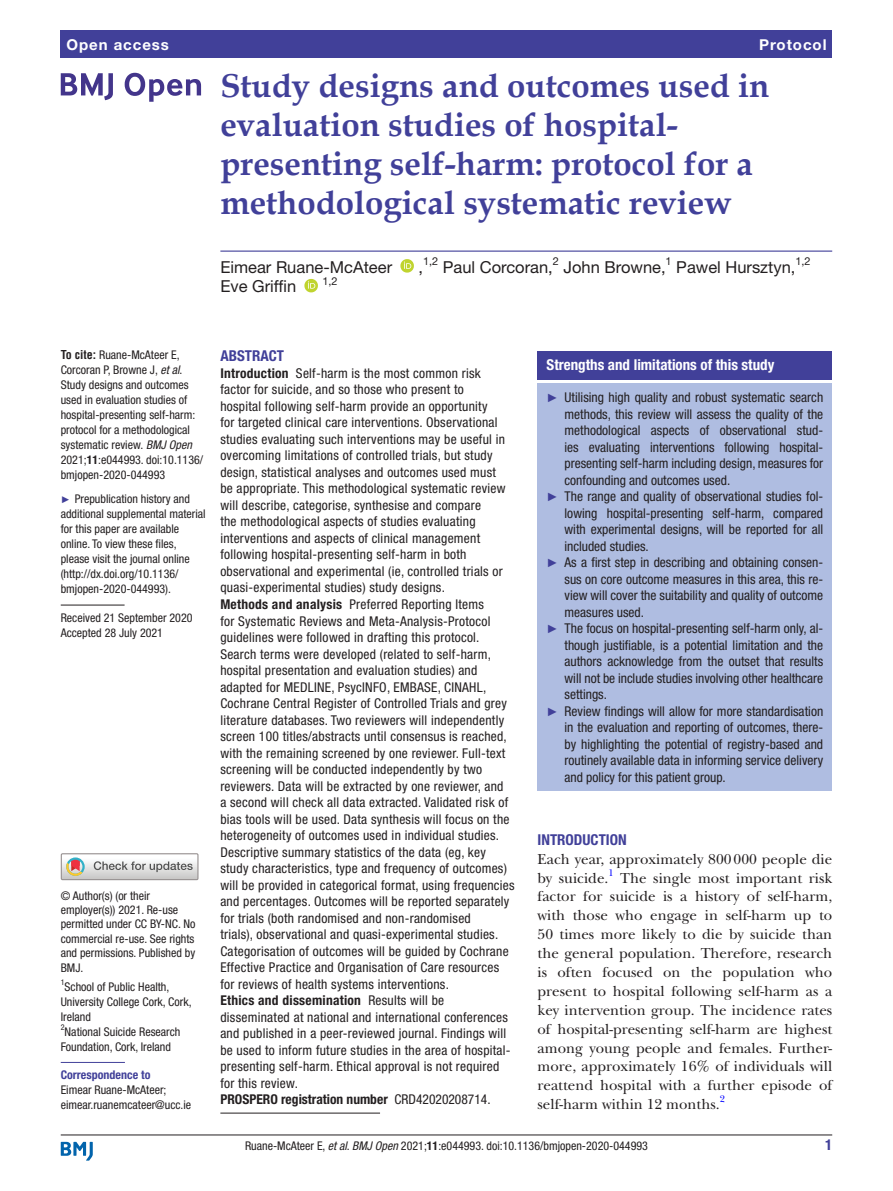
<style>
.page{position:relative;width:893px;height:1191px;background:#fff}
.page>*{position:absolute;margin:0;border:0;box-sizing:border-box;transform-origin:0 0}
.t1{font:700 33px/39px "Book Antiqua";color:#414099}
.t2{font:16.5px "Helvetica Neue LT Std";color:#231f20}
.t3{font:15px/18.9px "New Baskerville";color:#231f20;text-align:justify}
.t4{font:700 condensed 15px "Helvetica Neue LT Std";color:#fff}
.t5{font:700 condensed 15px "Helvetica Neue LT Std";color:#414099}
.t6{font:700 15px "Helvetica Neue LT Std";letter-spacing:.065em;color:#fff}
.t7{font:condensed 13.5px/16.5px "Helvetica Neue LT Std";letter-spacing:.02em;color:#231f20}
.t8{font:condensed 13.5px "Helvetica Neue LT Std";color:#231f20}
.t9{font:condensed 12px/15px "Helvetica Neue LT Std";color:#231f20}
.t10{font:700 condensed 12px "Helvetica Neue LT Std";color:#414099}
.t11{font:10.95px "Helvetica Neue LT Std";color:#231f20}
.t12{font:condensed 7.95px "Helvetica Neue LT Std";color:#231f20}
.s1{font-family:"Helvetica LT Std";font-weight:700}
.s2{font-style:italic}
.s3{font-weight:700}
.s4{font-family:"Arial";font-stretch:normal;font-size:9.75px;color:#414099}
.s5{font-family:"Arial";font-stretch:normal;font-size:12px;color:#414099}
</style>
<div class="page">
<hr style="left:61px;top:1134px;width:771px;height:1px;background:#231f20">
<svg style="left:61px;top:1141px;width:32px;height:19px"></svg>
<div style="left:61px;top:31px;width:771px;height:27px;background:#414099"></div>
<hr style="left:220px;top:250px;width:612px;height:2px;background:#414099">
<svg style="left:400px;top:259px;width:14px;height:14px"></svg>
<svg style="left:304px;top:279px;width:14px;height:13px"></svg>
<hr style="left:61px;top:604px;width:64px;height:1px;background:#231f20">
<hr style="left:61px;top:1062px;width:64px;height:1px;background:#414099">
<svg style="left:61px;top:73px;width:52px;height:27px"></svg>
<svg style="left:125px;top:73px;width:76px;height:29px"></svg>
<div style="left:61px;top:853px;width:138px;height:27px;border:1px solid #969090"></div>
<svg style="left:61px;top:853px;width:137px;height:26px"></svg>
<hr style="left:220px;top:1112px;width:160px;height:1px;background:#231f20">
<div style="left:538px;top:351px;width:294px;height:28px;background:#414099"></div>
<div style="left:538px;top:383px;width:294px;height:408px;background:#afbde1"></div>
<p class="t6" style="left:66px;top:35px;width:104px">Open access</p>
<p class="t6" style="left:759px;top:35px;width:69px">Protocol</p>
<h1 class="t1" style="left:220px;top:66px;width:550px">Study designs and outcomes used in evaluation studies of hospital&shy;presenting self-harm: protocol for a methodological systematic review</h1>
<p class="t2" style="left:220px;top:257px;width:173px">Eimear Ruane-McAteer</p>
<p class="t2" style="left:418px;top:257px;width:6px">,</p>
<p class="t11" style="left:423px;top:255px;width:17px">1,2</p>
<p class="t2" style="left:443px;top:257px;width:112px">Paul Corcoran,</p>
<p class="t11" style="left:553px;top:255px;width:8px">2</p>
<p class="t2" style="left:564px;top:257px;width:104px">John Browne,</p>
<p class="t11" style="left:666px;top:255px;width:8px">1</p>
<p class="t2" style="left:676px;top:257px;width:121px">Pawel Hursztyn,</p>
<p class="t11" style="left:795px;top:255px;width:17px">1,2</p>
<p class="t2" style="left:220px;top:277px;width:77px">Eve Griffin</p>
<p class="t11" style="left:322px;top:274px;width:17px">1,2</p>
<p class="t9" style="left:61px;top:347px;width:144px"><span class="s1">To cite:</span> Ruane-McAteer E,<br>Corcoran P, Browne J, <span class="s2">et al</span>.<br>Study designs and outcomes used in evaluation studies of hospital-presenting self-harm: protocol for a methodological systematic review. <span class="s2">BMJ Open<br></span>2021;<span class="s3">11</span>:e044993. doi:10.1136/ bmjopen-2020-044993</p>
<p class="t9" style="left:61px;top:491px;width:146px"><span class="s4">►</span> Prepublication history and additional supplemental material for this paper are available online. To view these files, please visit the journal online (http://dx.doi.org/10.1136/ bmjopen-2020-044993).</p>
<p class="t9" style="left:61px;top:610px;width:133px">Received 21 September 2020<br>Accepted 28 July 2021</p>
<p class="t9" style="left:61px;top:888px;width:136px;line-height:14.4px">© Author(s) (or their employer(s)) 2021. Re-use permitted under CC BY-NC. No commercial re-use. See rights and permissions. Published by<br>BMJ.</p>
<p class="t12" style="left:61px;top:978px;width:5px">1</p>
<p class="t9" style="left:61px;top:979px;width:132px;text-indent:4px">School of Public Health,<br>University College Cork, Cork,<br>Ireland<br><sup>2</sup>National Suicide Research<br>Foundation, Cork, Ireland</p>
<p class="t10" style="left:61px;top:1067px;width:91px">Correspondence to</p>
<p class="t9" style="left:61px;top:1082px;width:132px">Eimear Ruane-McAteer; eimear.ruanemcateer@ucc.ie</p>
<p class="t5" style="left:220px;top:347px;width:65px">ABSTRACT</p>
<p class="t7" style="left:220px;top:365px;width:296px"><span class="s3">Introduction</span> Self-harm is the most common risk<br>factor for suicide, and so those who present to<br>hospital following self-harm provide an opportunity<br>for targeted clinical care interventions. Observational studies evaluating such interventions may be useful in overcoming limitations of controlled trials, but study design, statistical analyses and outcomes used must<br>be appropriate. This methodological systematic review will describe, categorise, synthesise and compare<br>the methodological aspects of studies evaluating interventions and aspects of clinical management following hospital-presenting self-harm in both observational and experimental (ie, controlled trials or quasi-experimental studies) study designs.<br><span class="s3">Methods and analysis</span> Preferred Reporting Items<br>for Systematic Reviews and Meta-Analysis-Protocol guidelines were followed in drafting this protocol.<br>Search terms were developed (related to self-harm, hospital presentation and evaluation studies) and adapted for MEDLINE, PsycINFO, EMBASE, CINAHL, Cochrane Central Register of Controlled Trials and grey literature databases. Two reviewers will independently screen 100 titles/abstracts until consensus is reached, with the remaining screened by one reviewer. Full-text screening will be conducted independently by two reviewers. Data will be extracted by one reviewer, and<br>a second will check all data extracted. Validated risk of bias tools will be used. Data synthesis will focus on the heterogeneity of outcomes used in individual studies.<br>Descriptive summary statistics of the data (eg, key study characteristics, type and frequency of outcomes) will be provided in categorical format, using frequencies and percentages. Outcomes will be reported separately for trials (both randomised and non-randomised<br>trials), observational and quasi-experimental studies.<br>Categorisation of outcomes will be guided by Cochrane Effective Practice and Organisation of Care resources for reviews of health systems interventions.<br><span class="s3">Ethics and dissemination</span> Results will be disseminated at national and international conferences and published in a peer-reviewed journal. Findings will be used to inform future studies in the area of hospital&shy;presenting self-harm. Ethical approval is not required for this review.<br><span class="s3">PROSPERO registration number</span> CRD42020208714.</p>
<p class="t4" style="left:547px;top:356px;width:229px">Strengths and limitations of this study</p>
<p class="t8" style="left:547px;top:389px;width:278px"><span class="s5">►</span> Utilising high quality and robust systematic search</p>
<p class="t8" style="left:565px;top:406px;width:260px">methods, this review will assess the quality of the</p>
<p class="t8" style="left:565px;top:422px;width:260px">methodological aspects of observational stud-</p>
<p class="t8" style="left:565px;top:439px;width:260px">ies evaluating interventions following hospital-</p>
<p class="t8" style="left:565px;top:455px;width:260px">presenting self-harm including design, measures for</p>
<p class="t8" style="left:565px;top:472px;width:167px">confounding and outcomes used.</p>
<p class="t8" style="left:547px;top:488px;width:278px"><span class="s5">►</span> The range and quality of observational studies fol-</p>
<p class="t8" style="left:565px;top:505px;width:260px">lowing hospital-presenting self-harm, compared</p>
<p class="t8" style="left:565px;top:521px;width:260px">with experimental designs, will be reported for all</p>
<p class="t8" style="left:565px;top:538px;width:86px">included studies.</p>
<p class="t8" style="left:547px;top:554px;width:278px"><span class="s5">►</span> As a first step in describing and obtaining consen-</p>
<p class="t8" style="left:565px;top:571px;width:260px">sus on core outcome measures in this area, this re-</p>
<p class="t8" style="left:565px;top:587px;width:260px">view will cover the suitability and quality of outcome</p>
<p class="t8" style="left:565px;top:604px;width:81px">measures used.</p>
<p class="t8" style="left:547px;top:620px;width:278px"><span class="s5">►</span> The focus on hospital-presenting self-harm only, al-</p>
<p class="t8" style="left:565px;top:637px;width:260px">though justifiable, is a potential limitation and the</p>
<p class="t8" style="left:565px;top:653px;width:260px">authors acknowledge from the outset that results</p>
<p class="t8" style="left:565px;top:670px;width:260px">will not be include studies involving other healthcare</p>
<p class="t8" style="left:565px;top:686px;width:44px">settings.</p>
<p class="t8" style="left:547px;top:703px;width:278px"><span class="s5">►</span> Review findings will allow for more standardisation</p>
<p class="t8" style="left:565px;top:719px;width:260px">in the evaluation and reporting of outcomes, there-</p>
<p class="t8" style="left:565px;top:736px;width:260px">by highlighting the potential of registry-based and</p>
<p class="t8" style="left:565px;top:752px;width:260px">routinely available data in informing service delivery</p>
<p class="t8" style="left:565px;top:769px;width:163px">and policy for this patient group.</p>
<p class="t5" style="left:538px;top:830px;width:91px">INTRODUCTION</p>
<p class="t3" style="left:538px;top:849px;width:296px">Each year, approximately 800000 people die by suicide.<sup>1</sup> The single most important risk factor for suicide is a history of self-harm, with those who engage in self-harm up to 50 times more likely to die by suicide than the general population. Therefore, research is often focused on the population who present to hospital following self-harm as a key intervention group. The incidence rates of hospital-presenting self-harm are highest among young people and females. Further&shy;more, approximately 16% of individuals will reattend hospital with a further episode of self-harm within 12 months.<sup>2</sup></p>
<p class="t9" style="left:245px;top:1137px;width:404px">Ruane-McAteer E, <span class="s2">et al</span>. <span class="s2">BMJ Open</span> 2021;<span class="s3">11</span>:e044993. doi:10.1136/bmjopen-2020-044993</p>
<p class="t5" style="left:825px;top:1135px;width:9px">1</p>
</div>
